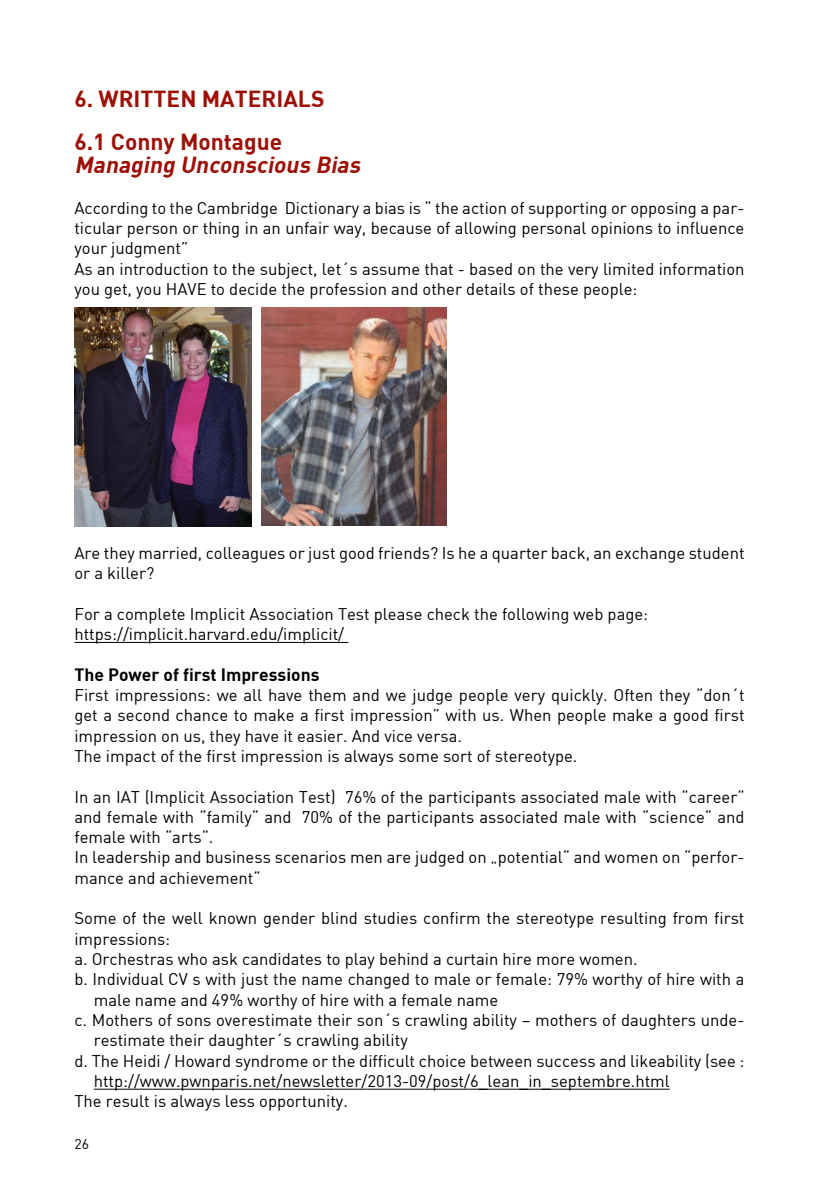
<style>
.page{position:relative;width:819px;height:1191px;background:#fff}
.page>*{position:absolute;margin:0;border:0;box-sizing:border-box;transform-origin:0 0}
.t1{font:22.75px/43.1px "DIN Bold";color:#9c1006}
.t2{font:italic 22.75px "DIN Bold";color:#9c1006}
.t3{font:17.5px "DIN Bold";color:#000}
.t4{font:16.62px/20.3px "DIN";color:#000}
.t5{font:14px "DIN";color:#000}
</style>
<div class="page">
<hr style="left:74px;top:642px;width:274px;height:1px;background:#000">
<hr style="left:94px;top:1088px;width:575px;height:1px;background:#000">
<img style="left:74px;top:308px;width:177px;height:218px">
<img style="left:262px;top:308px;width:184px;height:218px">
<h1 class="t1" style="left:74px;top:76px;width:251px">6. WRITTEN MATERIALS<br>6.1 Conny Montague</h1>
<h1 class="t2" style="left:74px;top:150px;width:292px">Managing Unconscious Bias</h1>
<p class="t4" style="left:74px;top:197px;width:671px">According to the Cambridge Dictionary a bias is “ the action of supporting or opposing a par&shy;ticular person or thing in an unfair way, because of allowing personal opinions to influence your judgment”<br>As an introduction to the subject, let´s assume that - based on the very limited information you get, you HAVE to decide the profession and other details of these people:</p>
<p class="t4" style="left:74px;top:542px;width:671px">Are they married, colleagues or just good friends? Is he a quarter back, an exchange student or a killer?</p>
<p class="t4" style="left:74px;top:603px;width:575px">For a complete Implicit Association Test please check the following web page: https://implicit.harvard.edu/implicit/</p>
<p class="t3" style="left:74px;top:663px;width:246px">The Power of first Impressions</p>
<p class="t4" style="left:74px;top:684px;width:671px">First impressions: we all have them and we judge people very quickly. Often they “don´t get a second chance to make a first impression” with us. When people make a good first impression on us, they have it easier. And vice versa.<br>The impact of the first impression is always some sort of stereotype.</p>
<p class="t4" style="left:74px;top:786px;width:671px">In an IAT (Implicit Association Test) 76% of the participants associated male with “career“ and female with “family“ and 70% of the participants associated male with “science“ and female with “arts“.<br>In leadership and business scenarios men are judged on „potential“ and women on “perfor&shy;mance and achievement“</p>
<p class="t4" style="left:74px;top:908px;width:671px">Some of the well known gender blind studies confirm the stereotype resulting from first</p>
<p class="t4" style="left:74px;top:928px;width:97px">impressions:</p>
<p class="t4" style="left:74px;top:948px;width:564px">a. Orchestras who ask candidates to play behind a curtain hire more women.</p>
<p class="t4" style="left:74px;top:969px;width:671px">b. Individual CV s with just the name changed to male or female: 79% worthy of hire with a</p>
<p class="t4" style="left:94px;top:989px;width:406px">male name and 49% worthy of hire with a female name</p>
<p class="t4" style="left:74px;top:1009px;width:671px">c. Mothers of sons overestimate their son´s crawling ability – mothers of daughters unde-</p>
<p class="t4" style="left:94px;top:1029px;width:315px">restimate their daughter´s crawling ability</p>
<p class="t4" style="left:74px;top:1050px;width:671px">d. The Heidi / Howard syndrome or the difficult choice between success and likeability (see :</p>
<p class="t4" style="left:94px;top:1070px;width:577px">http://www.pwnparis.net/newsletter/2013-09/post/6_lean_in_septembre.html</p>
<p class="t4" style="left:74px;top:1090px;width:275px">The result is always less opportunity.</p>
<p class="t5" style="left:74px;top:1135px;width:16px">26</p>
</div>
